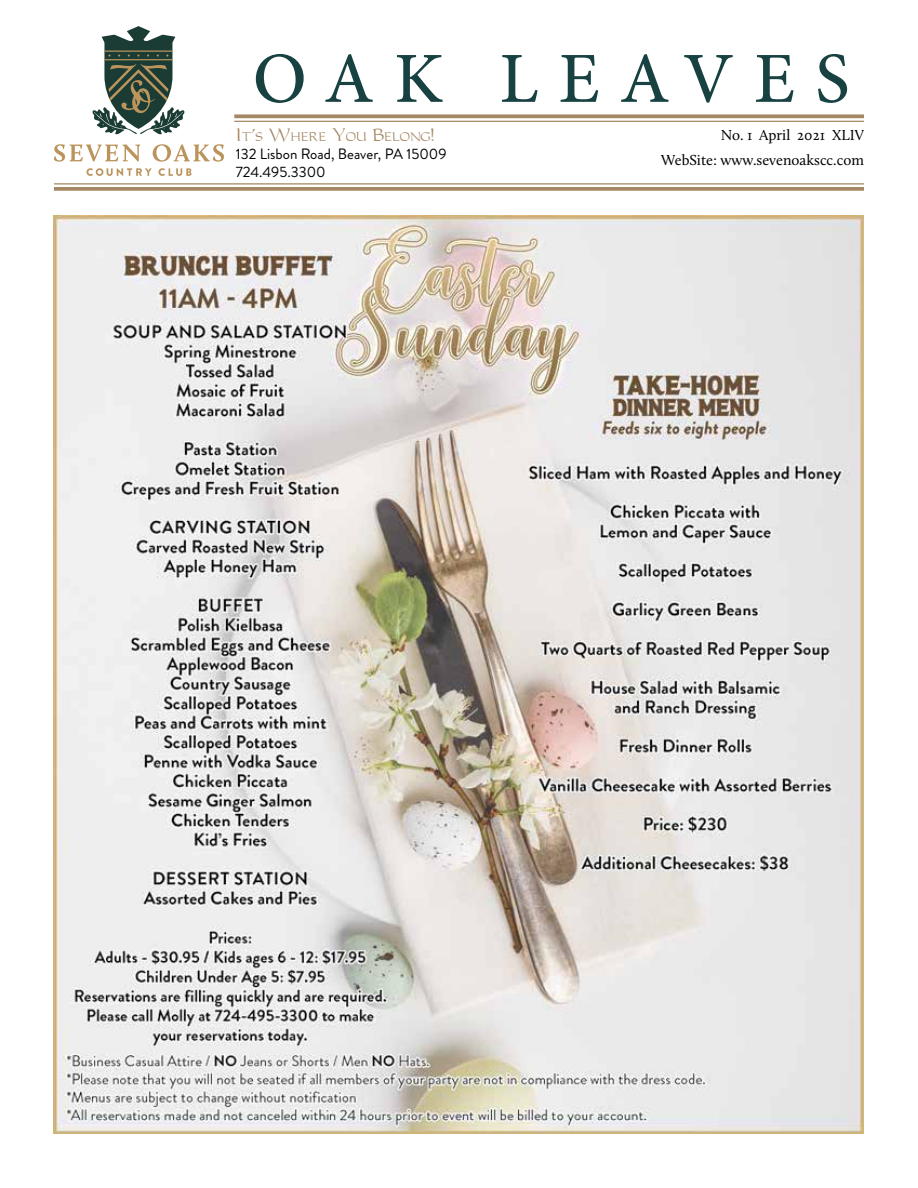
<style>
.page{position:relative;width:918px;height:1188px;background:#fff}
.page>*{position:absolute;margin:0;border:0;box-sizing:border-box;transform-origin:0 0}
.t1{font:500 72px "Minion Pro";letter-spacing:.28em;color:#184141}
.t2{font:15px/24.8px "Calluna";color:#000;text-align:right}
.t3{font:15px/18px "Brandon Grotesque";color:#000}
.t4{font:11.55px "Carleton Normal";color:#a58763}
.s1{font-size:16.5px}
</style>
<div class="page">
<svg style="left:234px;top:114px;width:630px;height:4px;background:#ae9474"></svg>
<hr style="left:234px;top:121px;width:630px;height:1px;background:#a58763">
<hr style="left:54px;top:183px;width:810px;height:2px;background:#a58763">
<svg style="left:54px;top:187px;width:810px;height:4px;background:#aa8e6c"></svg>
<svg style="left:86px;top:168px;width:66px;height:8px"></svg>
<svg style="left:158px;top:168px;width:34px;height:8px"></svg>
<svg style="left:54px;top:144px;width:87px;height:18px"></svg>
<svg style="left:153px;top:144px;width:71px;height:18px"></svg>
<svg style="left:92px;top:26px;width:93px;height:108px"></svg>
<img style="left:54px;top:216px;width:810px;height:918px">
<h1 class="t1" style="left:253px;top:30px;width:598px">OAK LEAVES</h1>
<p class="t4" style="left:236px;top:129px;width:200px"><span class="s1">I</span>T<span class="s1">'</span>S <span class="s1">W</span>HERE <span class="s1">Y</span>OU <span class="s1">B</span>ELONG<span class="s1">!</span></p>
<p class="t3" style="left:236px;top:145px;width:212px">132 Lisbon Road, Beaver, PA 15009<br>724.495.3300</p>
<p class="t2" style="left:661px;top:123px;width:204px">No. 1 April 2021 XLIV<br>WebSite: www.sevenoakscc.com</p>
</div>
